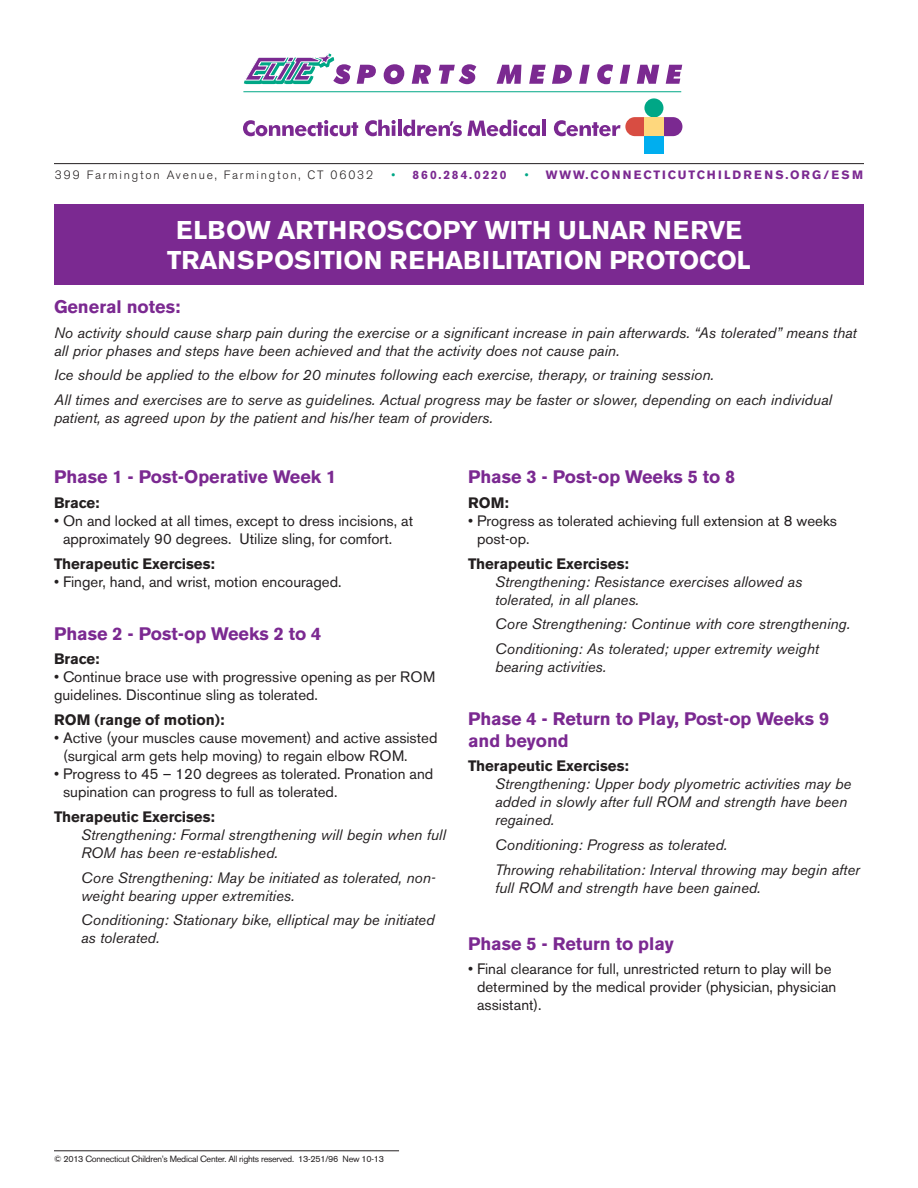
<style>
.page{position:relative;width:918px;height:1188px;background:#fff}
.page>*{position:absolute;margin:0;border:0;box-sizing:border-box;transform-origin:0 0}
.t1{font:700 25.5px/30.6px "Akzidenz Grotesk BE";color:#fff;text-align:center}
.t2{font:700 18px/21.6px "Akzidenz Grotesk BE";color:#7b2991}
.t3{font:italic 15px/18px "Akzidenz Grotesk BE";color:#231f20}
.t4{font:15px/18px "Akzidenz Grotesk BE";color:#231f20}
.t5{font:700 15px "Akzidenz Grotesk BE";color:#231f20}
.t6{font:700 12px "Akzidenz Grotesk BE";letter-spacing:.16em;color:#7b2991}
.t7{font:300 12px "Akzidenz Grotesk BE";letter-spacing:.15em;color:#231f20}
.t8{font:9px "Akzidenz Grotesk BE";letter-spacing:-.03em;color:#231f20}
.s1{font-weight:400;font-style:italic;color:#00a786}
.s2{font-weight:700;font-style:normal}
</style>
<div class="page">
<hr style="left:243px;top:91px;width:438px;height:1px;background:#00a786">
<div style="left:644px;top:136px;width:19px;height:17px;background:#00aeef"></div>
<svg style="left:243px;top:120px;width:115px;height:16px"></svg>
<svg style="left:365px;top:120px;width:31px;height:16px"></svg>
<hr style="left:398px;top:120px;width:3px;height:16px;background:#7b2991">
<svg style="left:403px;top:120px;width:137px;height:16px"></svg>
<hr style="left:542px;top:120px;width:4px;height:16px;background:#7b2991">
<svg style="left:554px;top:98px;width:128px;height:38px"></svg>
<svg style="left:243px;top:53px;width:108px;height:32px"></svg>
<svg style="left:357px;top:65px;width:19px;height:19px"></svg>
<svg style="left:384px;top:64px;width:20px;height:20px"></svg>
<svg style="left:412px;top:65px;width:19px;height:19px"></svg>
<svg style="left:439px;top:64px;width:37px;height:20px"></svg>
<svg style="left:497px;top:65px;width:24px;height:19px"></svg>
<svg style="left:529px;top:65px;width:17px;height:19px"></svg>
<svg style="left:552px;top:65px;width:20px;height:19px"></svg>
<svg style="left:579px;top:65px;width:11px;height:19px"></svg>
<svg style="left:597px;top:64px;width:16px;height:20px"></svg>
<svg style="left:620px;top:65px;width:10px;height:19px"></svg>
<svg style="left:637px;top:65px;width:22px;height:19px"></svg>
<svg style="left:666px;top:65px;width:16px;height:19px"></svg>
<hr style="left:54px;top:163px;width:810px;height:1px;background:#231f20">
<div style="left:54px;top:204px;width:810px;height:81px;background:#7b2991"></div>
<hr style="left:54px;top:1151px;width:345px;height:1px;background:#231f20">
<p class="t7" style="left:55px;top:168px;width:320px">399 Farmington Avenue, Farmington, CT 06032</p>
<p class="t6" style="left:391px;top:167px;width:117px"><span class="s1">•</span> 860.284.0220</p>
<p class="t6" style="left:524px;top:167px;width:340px"><span class="s1">•</span> WWW.CONNECTICUTCHILDRENS.ORG/ESM</p>
<p class="t1" style="left:167px;top:215px;width:585px">ELBOW ARTHROSCOPY WITH ULNAR NERVE<br>TRANSPOSITION REHABILITATION PROTOCOL</p>
<p class="t2" style="left:54px;top:296px;width:128px">General notes:</p>
<p class="t3" style="left:54px;top:323px;width:804px">No activity should cause sharp pain during the exercise or a significant increase in pain afterwards. “As tolerated” means that all prior phases and steps have been achieved and that the activity does not cause pain.</p>
<p class="t3" style="left:54px;top:366px;width:661px">Ice should be applied to the elbow for 20 minutes following each exercise, therapy, or training session.</p>
<p class="t3" style="left:54px;top:391px;width:780px">All times and exercises are to serve as guidelines. Actual progress may be faster or slower, depending on each individual patient, as agreed upon by the patient and his/her team of providers.</p>
<p class="t2" style="left:54px;top:466px;width:284px">Phase 1 - Post-Operative Week 1</p>
<p class="t5" style="left:54px;top:494px;width:47px">Brace:</p>
<p class="t4" style="left:63px;top:512px;width:352px;text-indent:-9px">• On and locked at all times, except to dress incisions, at approximately 90 degrees. Utilize sling, for comfort.</p>
<p class="t5" style="left:54px;top:555px;width:162px">Therapeutic Exercises:</p>
<p class="t4" style="left:54px;top:572px;width:289px">• Finger, hand, and wrist, motion encouraged.</p>
<p class="t2" style="left:54px;top:623px;width:269px">Phase 2 - Post-op Weeks 2 to 4</p>
<p class="t5" style="left:54px;top:650px;width:47px">Brace:</p>
<p class="t4" style="left:54px;top:668px;width:383px">• Continue brace use with progressive opening as per ROM guidelines. Discontinue sling as tolerated.</p>
<p class="t5" style="left:54px;top:711px;width:172px">ROM (range of motion):</p>
<p class="t4" style="left:63px;top:729px;width:376px;text-indent:-9px">• Active (your muscles cause movement) and active assisted (surgical arm gets help moving) to regain elbow ROM.</p>
<p class="t4" style="left:63px;top:765px;width:372px;text-indent:-9px">• Progress to 45 – 120 degrees as tolerated. Pronation and supination can progress to full as tolerated.</p>
<p class="t3" style="left:81px;top:808px;width:366px;text-indent:-27px"><span class="s2">Therapeutic Exercises:<br></span>Strengthening: Formal strengthening will begin when full<br>ROM has been re-established.</p>
<p class="t3" style="left:81px;top:868px;width:356px">Core Strengthening: May be initiated as tolerated, non&shy;weight bearing upper extremities.</p>
<p class="t3" style="left:81px;top:911px;width:355px">Conditioning: Stationary bike, elliptical may be initiated as tolerated.</p>
<p class="t2" style="left:468px;top:466px;width:269px">Phase 3 - Post-op Weeks 5 to 8</p>
<p class="t5" style="left:468px;top:494px;width:42px">ROM:</p>
<p class="t4" style="left:477px;top:512px;width:362px;text-indent:-9px">• Progress as tolerated achieving full extension at 8 weeks post-op.</p>
<p class="t3" style="left:495px;top:554px;width:309px;text-indent:-27px"><span class="s2">Therapeutic Exercises:<br></span>Strengthening: Resistance exercises allowed as tolerated, in all planes.</p>
<p class="t3" style="left:495px;top:615px;width:357px">Core Strengthening: Continue with core strengthening.</p>
<p class="t3" style="left:495px;top:640px;width:325px">Conditioning: As tolerated; upper extremity weight bearing activities.</p>
<p class="t2" style="left:468px;top:708px;width:363px">Phase 4 - Return to Play, Post-op Weeks 9 and beyond</p>
<p class="t3" style="left:495px;top:757px;width:358px;text-indent:-27px"><span class="s2">Therapeutic Exercises:<br></span>Strengthening: Upper body plyometric activities may be added in slowly after full ROM and strength have been regained.</p>
<p class="t3" style="left:495px;top:836px;width:234px">Conditioning: Progress as tolerated.</p>
<p class="t3" style="left:495px;top:861px;width:366px">Throwing rehabilitation: Interval throwing may begin after full ROM and strength have been gained.</p>
<p class="t2" style="left:468px;top:933px;width:207px">Phase 5 - Return to play</p>
<p class="t4" style="left:477px;top:960px;width:361px;text-indent:-9px">• Final clearance for full, unrestricted return to play will be determined by the medical provider (physician, physician assistant).</p>
<p class="t8" style="left:54px;top:1153px;width:332px">© 2013 Connecticut Children’s Medical Center. All rights reserved. 13-251/96 New 10-13</p>
</div>
